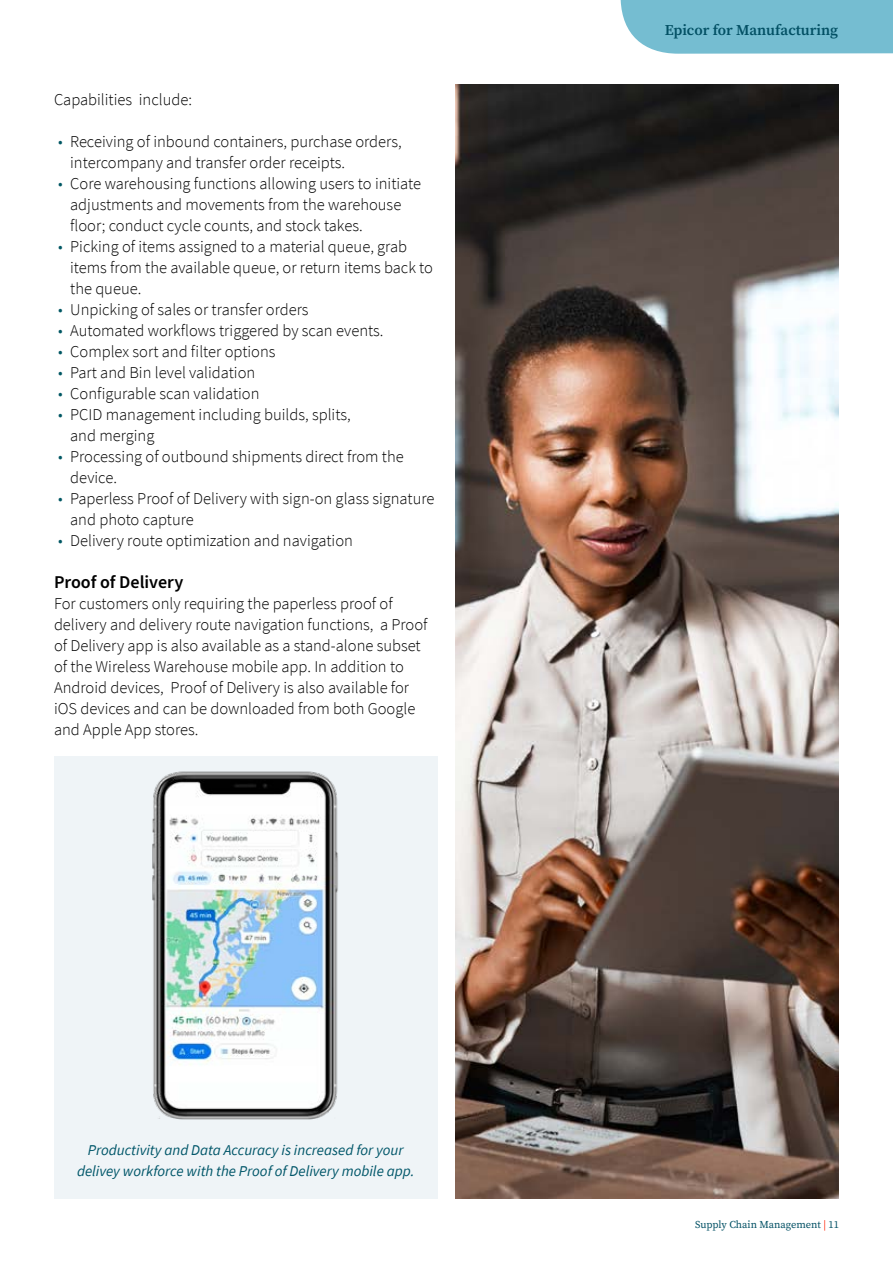
<style>
.page{position:relative;width:893px;height:1263px;background:#fff}
.page>*{position:absolute;margin:0;border:0;box-sizing:border-box;transform-origin:0 0}
.t1{font:600 18px "Source Sans Pro";color:#000}
.Body_Copy_-_No_Breaks{font:300 16.5px/21px "Source Sans Pro";color:#000}
.Body_Copy{font:300 16.5px "Source Sans Pro";color:#000}
.Footnote_Images{font:italic 15px/21px "Source Sans Pro";color:#005669;text-align:center}
.t2{font:600 15px "Source Serif Pro";color:#025064}
.t3{font:10.5px "Source Serif Pro";letter-spacing:-.005em;color:#025064}
.s1{color:#005763}
.s2{color:#ff2102}
</style>
<div class="page">
<div style="left:621px;top:0;width:272px;height:54px;background:#75bdd1"></div>
<div style="left:54px;top:756px;width:383px;height:442px;background:#eff4f7"></div>
<img style="left:152px;top:771px;width:186px;height:349px">
<img style="left:456px;top:84px;width:383px;height:1114px">
<p class="Body_Copy" style="left:54px;top:89px;width:139px">Capabilities include:</p>
<p class="Body_Copy_-_No_Breaks" style="left:70px;top:131px;width:333px;text-indent:-12px"><span class="s1">•</span> Receiving of inbound containers, purchase orders, intercompany and transfer order receipts.</p>
<p class="Body_Copy_-_No_Breaks" style="left:70px;top:173px;width:352px;text-indent:-12px"><span class="s1">•</span> Core warehousing functions allowing users to initiate adjustments and movements from the warehouse floor; conduct cycle counts, and stock takes.</p>
<p class="Body_Copy_-_No_Breaks" style="left:70px;top:236px;width:364px;text-indent:-12px"><span class="s1">•</span> Picking of items assigned to a material queue, grab items from the available queue, or return items back to the queue.</p>
<p class="Body_Copy_-_No_Breaks" style="left:58px;top:299px;width:252px"><span class="s1">•</span> Unpicking of sales or transfer orders</p>
<p class="Body_Copy_-_No_Breaks" style="left:58px;top:320px;width:327px"><span class="s1">•</span> Automated workflows triggered by scan events.</p>
<p class="Body_Copy_-_No_Breaks" style="left:58px;top:341px;width:219px"><span class="s1">•</span> Complex sort and filter options</p>
<p class="Body_Copy_-_No_Breaks" style="left:58px;top:362px;width:199px"><span class="s1">•</span> Part and Bin level validation</p>
<p class="Body_Copy_-_No_Breaks" style="left:58px;top:383px;width:203px"><span class="s1">•</span> Configurable scan validation</p>
<p class="Body_Copy_-_No_Breaks" style="left:70px;top:404px;width:282px;text-indent:-12px"><span class="s1">•</span> PCID management including builds, splits, and merging</p>
<p class="Body_Copy_-_No_Breaks" style="left:70px;top:446px;width:335px;text-indent:-12px"><span class="s1">•</span> Processing of outbound shipments direct from the device.</p>
<p class="Body_Copy_-_No_Breaks" style="left:70px;top:488px;width:366px;text-indent:-12px"><span class="s1">•</span> Paperless Proof of Delivery with sign-on glass signature and photo capture</p>
<p class="Body_Copy_-_No_Breaks" style="left:58px;top:530px;width:296px"><span class="s1">•</span> Delivery route optimization and navigation</p>
<h3 class="t1" style="left:54px;top:570px;width:131px">Proof of Delivery</h3>
<p class="Body_Copy_-_No_Breaks" style="left:54px;top:593px;width:375px">For customers only requiring the paperless proof of delivery and delivery route navigation functions, a Proof of Delivery app is also available as a stand-alone subset of the Wireless Warehouse mobile app. In addition to Android devices, Proof of Delivery is also available for iOS devices and can be downloaded from both Google and Apple App stores.</p>
<p class="Footnote_Images" style="left:77px;top:1139px;width:339px">Productivity and Data Accuracy is increased for your delivey workforce with the Proof of Delivery mobile app.</p>
<p class="t2" style="left:665px;top:19px;width:175px">Epicor for Manufacturing</p>
<p class="t3" style="left:695px;top:1217px;width:145px">Supply Chain Management <span class="s2">|</span> 11</p>
</div>
